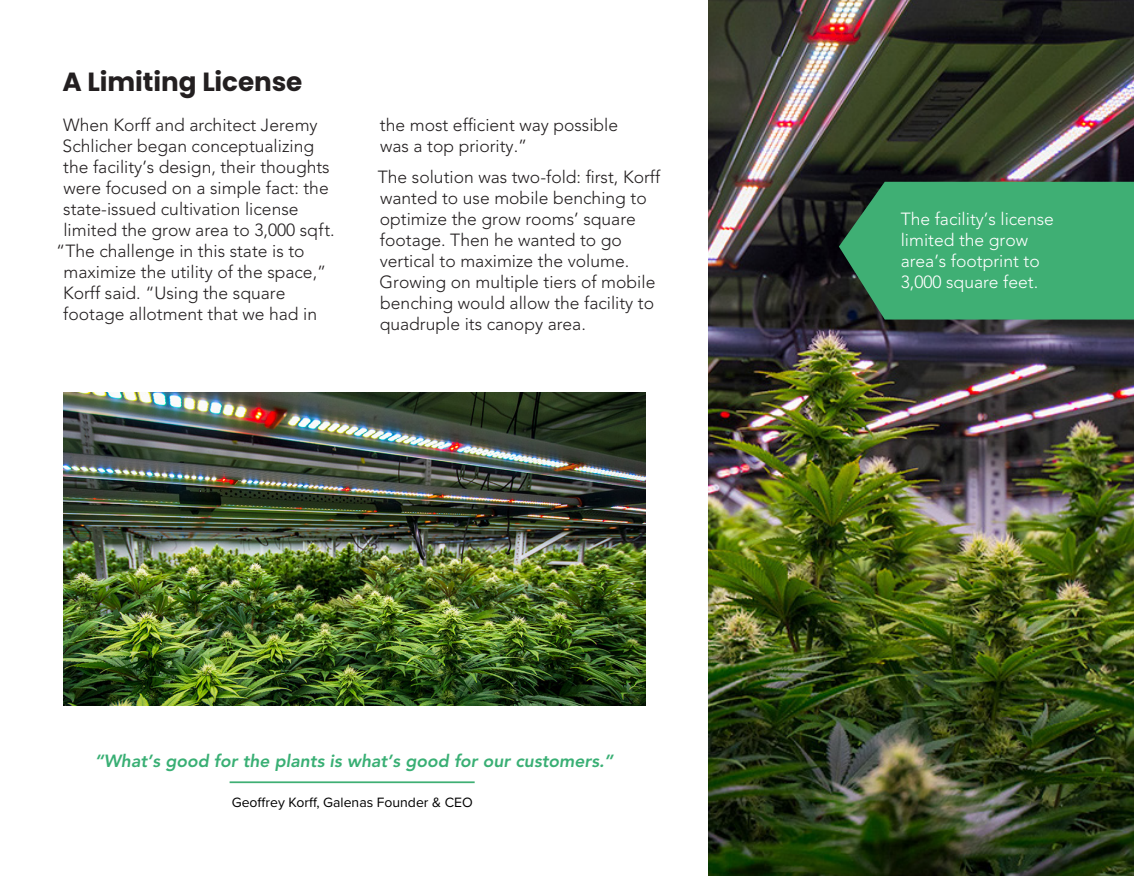
<style>
.page{position:relative;width:1134px;height:876px;background:#fff}
.page>*{position:absolute;margin:0;border:0;box-sizing:border-box;transform-origin:0 0}
.t1{font:700 26.25px "Poppins";letter-spacing:-.005em;color:#231f20}
.t2{font:300 17.5px/21px "Avenir LT Std";color:#231f20}
.t3{font:300 17.5px/21px "Avenir LT Std";color:#fff}
.t4{font:italic 800 17.5px "Avenir LT Std";color:#39af74}
.t5{font:14px "Proxima Nova";color:#000}
</style>
<div class="page">
<hr style="left:230px;top:781px;width:245px;height:2px;background:#3faf74">
<img style="left:709px;top:0;width:425px;height:876px">
<svg style="left:839px;top:182px;width:295px;height:137px;background:#3ba26c"></svg>
<img style="left:63px;top:392px;width:583px;height:313px">
<h1 class="t1" style="left:63px;top:67px;width:241px">A Limiting License</h1>
<p class="t2" style="left:63px;top:115px;width:256px">When Korff and architect Jeremy</p>
<p class="t2" style="left:63px;top:136px;width:253px">Schlicher began conceptualizing</p>
<p class="t2" style="left:63px;top:157px;width:268px">the facility’s design, their thoughts</p>
<p class="t2" style="left:64px;top:178px;width:267px">were focused on a simple fact: the</p>
<p class="t2" style="left:63px;top:199px;width:237px">state-issued cultivation license</p>
<p class="t2" style="left:63px;top:220px;width:273px">limited the grow area to 3,000 sqft.</p>
<p class="t2" style="left:56px;top:241px;width:250px">“The challenge in this state is to</p>
<p class="t2" style="left:63px;top:262px;width:264px">maximize the utility of the space,”</p>
<p class="t2" style="left:63px;top:283px;width:224px">Korff said. “Using the square</p>
<p class="t2" style="left:63px;top:304px;width:255px">footage allotment that we had in</p>
<p class="t2" style="left:380px;top:115px;width:240px">the most efficient way possible was a top priority.”</p>
<p class="t2" style="left:378px;top:166px;width:284px">The solution was two-fold: first, Korff wanted to use mobile benching to optimize the grow rooms’ square footage. Then he wanted to go vertical to maximize the volume.<br>Growing on multiple tiers of mobile benching would allow the facility to quadruple its canopy area.</p>
<p class="t4" style="left:95px;top:750px;width:520px">“What’s good for the plants is what’s good for our customers.”</p>
<p class="t5" style="left:232px;top:791px;width:243px">Geoffrey Korff, Galenas Founder &amp; CEO</p>
<p class="t3" style="left:901px;top:208px;width:155px">The facility’s license limited the grow area’s footprint to<br>3,000 square feet.</p>
</div>
